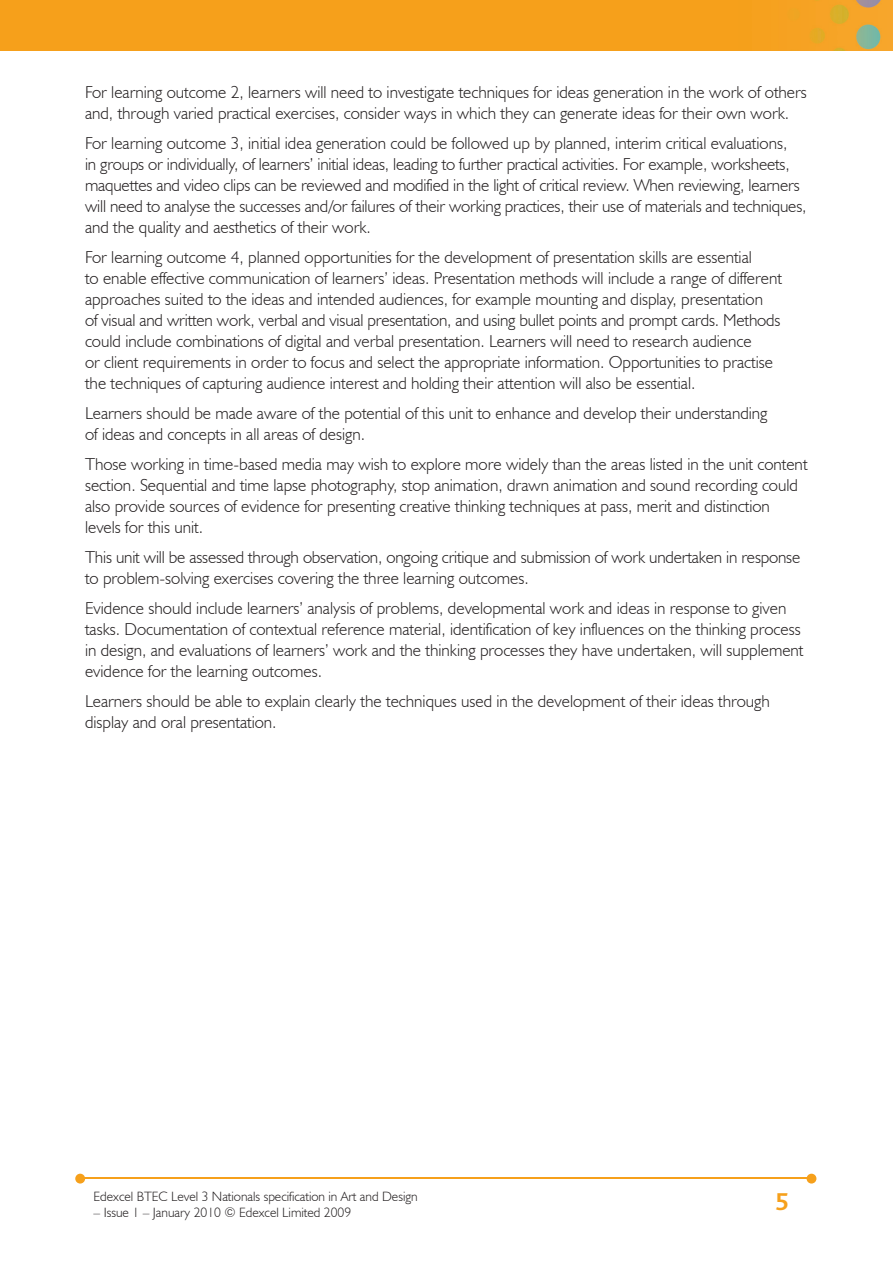
<style>
.page{position:relative;width:893px;height:1263px;background:#fff}
.page>*{position:absolute;margin:0;border:0;box-sizing:border-box;transform-origin:0 0}
.t1{font:700 25.5px "Bliss";color:#f6a01b}
.t2{font:300 17.25px/21px "Humanist 521 BT";color:#231f20}
.t3{font:300 13.5px "Humanist 521 BT";color:#231f20}
</style>
<div class="page">
<img style="left:0;top:0;width:893px;height:51px">
<hr style="left:82px;top:1178px;width:728px;height:1px;background:#f6a01b">
<svg style="left:807px;top:1174px;width:9px;height:9px"></svg>
<svg style="left:75px;top:1174px;width:10px;height:9px"></svg>
<p class="t2" style="left:85px;top:81px;width:723px">For learning outcome 2, learners will need to investigate techniques for ideas generation in the work of others and, through varied practical exercises, consider ways in which they can generate ideas for their own work.</p>
<p class="t2" style="left:85px;top:132px;width:723px">For learning outcome 3, initial idea generation could be followed up by planned, interim critical evaluations,<br>in groups or individually, of learners’ initial ideas, leading to further practical activities. For example, worksheets, maquettes and video clips can be reviewed and modified in the light of critical review. When reviewing, learners will need to analyse the successes and/or failures of their working practices, their use of materials and techniques, and the quality and aesthetics of their work.</p>
<p class="t2" style="left:85px;top:246px;width:698px">For learning outcome 4, planned opportunities for the development of presentation skills are essential<br>to enable effective communication of learners’ ideas. Presentation methods will include a range of different approaches suited to the ideas and intended audiences, for example mounting and display, presentation<br>of visual and written work, verbal and visual presentation, and using bullet points and prompt cards. Methods could include combinations of digital and verbal presentation. Learners will need to research audience<br>or client requirements in order to focus and select the appropriate information. Opportunities to practise the techniques of capturing audience interest and holding their attention will also be essential.</p>
<p class="t2" style="left:85px;top:402px;width:684px">Learners should be made aware of the potential of this unit to enhance and develop their understanding of ideas and concepts in all areas of design.</p>
<p class="t2" style="left:85px;top:453px;width:724px">Those working in time-based media may wish to explore more widely than the areas listed in the unit content section. Sequential and time lapse photography, stop animation, drawn animation and sound recording could also provide sources of evidence for presenting creative thinking techniques at pass, merit and distinction levels for this unit.</p>
<p class="t2" style="left:85px;top:546px;width:717px">This unit will be assessed through observation, ongoing critique and submission of work undertaken in response to problem-solving exercises covering the three learning outcomes.</p>
<p class="t2" style="left:85px;top:597px;width:720px">Evidence should include learners’ analysis of problems, developmental work and ideas in response to given tasks. Documentation of contextual reference material, identification of key influences on the thinking process in design, and evaluations of learners’ work and the thinking processes they have undertaken, will supplement evidence for the learning outcomes.</p>
<p class="t2" style="left:85px;top:690px;width:686px">Learners should be able to explain clearly the techniques used in the development of their ideas through display and oral presentation.</p>
<p class="t3" style="left:94px;top:1188px;width:326px">Edexcel BTEC Level 3 Nationals specification in Art and Design</p>
<p class="t3" style="left:94px;top:1204px;width:259px">– Issue 1 – January 2010 © Edexcel Limited 2009</p>
<h1 class="t1" style="left:775px;top:1189px;width:15px">5</h1>
</div>
